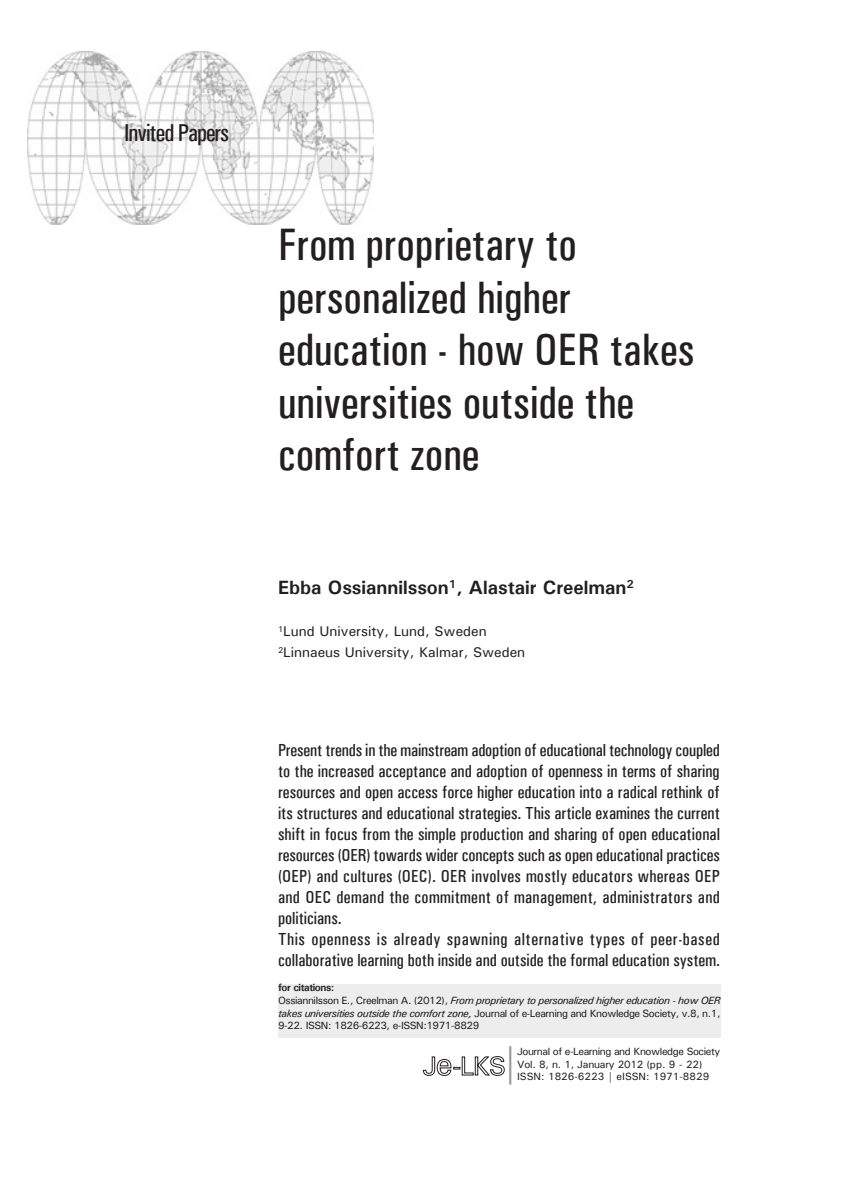
<style>
.page{position:relative;width:844px;height:1191px;background:#fff}
.page>*{position:absolute;margin:0;border:0;box-sizing:border-box;transform-origin:0 0}
.b_TITOLONE{font:500 condensed 45.5px/52.5px "Univers";color:#231f20}
.NOTA_articolo{font:700 condensed 38.5px "Univers";color:#939598}
.t1{font:500 condensed 24.5px "Univers";letter-spacing:-.04em;color:#231f20}
.d_SOTTOAUTORI{font:700 19.25px "Univers";color:#231f20}
.e_ABSTRACT_testo{font:500 condensed 17.5px/21px "Univers";letter-spacing:.02em;color:#231f20;text-align:justify}
.e_ABSTRACT_testo-2{font:500 condensed 17.5px/21px "Univers";color:#231f20}
.e_ABSTRACT_testo-3{font:500 14px "Univers";color:#231f20}
.t2{font:500 10.5px/12.4px "Univers";letter-spacing:-.04em;color:#231f20}
.t3{font:500 10.5px "Univers";color:#231f20}
.t4{font:700 10.5px "Univers";letter-spacing:-.04em;color:#231f20}
.s1{font-style:italic}
</style>
<div class="page">
<svg style="left:423px;top:1056px;width:81px;height:19px"></svg>
<img style="left:28px;top:51px;width:345px;height:174px">
<div style="left:278px;top:984px;width:442px;height:54px;background:#ededee"></div>
<p class="t1" style="left:124px;top:118px;width:107px">Invited Papers</p>
<p class="b_TITOLONE" style="left:278px;top:218px;width:418px">From proprietary to personalized higher education - how OER takes universities outside the comfort zone</p>
<p class="d_SOTTOAUTORI" style="left:278px;top:575px;width:357px">Ebba Ossiannilsson<sup>1</sup>, Alastair Creelman<sup>2</sup></p>
<p class="e_ABSTRACT_testo-3" style="left:278px;top:622px;width:210px"><sup>1</sup>Lund University, Lund, Sweden</p>
<p class="e_ABSTRACT_testo-3" style="left:278px;top:643px;width:249px"><sup>2</sup>Linnaeus University, Kalmar, Sweden</p>
<p class="e_ABSTRACT_testo" style="left:278px;top:739px;width:443px">Present trends in the mainstream adoption of educational technology coupled to the increased acceptance and adoption of openness in terms of sharing resources and open access force higher education into a radical rethink of its structures and educational strategies. This article examines the current shift in focus from the simple production and sharing of open educational resources (OER) towards wider concepts such as open educational practices (OEP) and cultures (OEC). OER involves mostly educators whereas OEP and OEC demand the commitment of management, administrators and politicians.</p>
<p class="e_ABSTRACT_testo-2" style="left:278px;top:928px;width:443px">This openness is already spawning alternative types of peer-based collaborative learning both inside and outside the formal education system.</p>
<p class="t4" style="left:278px;top:981px;width:58px">for citations:</p>
<p class="t2" style="left:278px;top:994px;width:444px;text-align:justify">Ossiannilsson E., Creelman A. (2012), <span class="s1">From proprietary to personalized higher education - how OER takes universities outside the comfort zone,</span> Journal of e-Learning and Knowledge Society, v.8, n.1, 9-22. ISSN: 1826-6223, e-ISSN:1971-8829</p>
<p class="NOTA_articolo" style="left:501px;top:1038px;width:21px">|</p>
<p class="t2" style="left:517px;top:1045px;width:205px">Journal of e-Learning and Knowledge Society<br>Vol. 8, n. 1, January 2012 (pp. 9 - 22)</p>
<p class="t3" style="left:517px;top:1069px;width:194px">ISSN: 1826-6223 | eISSN: 1971-8829</p>
</div>
